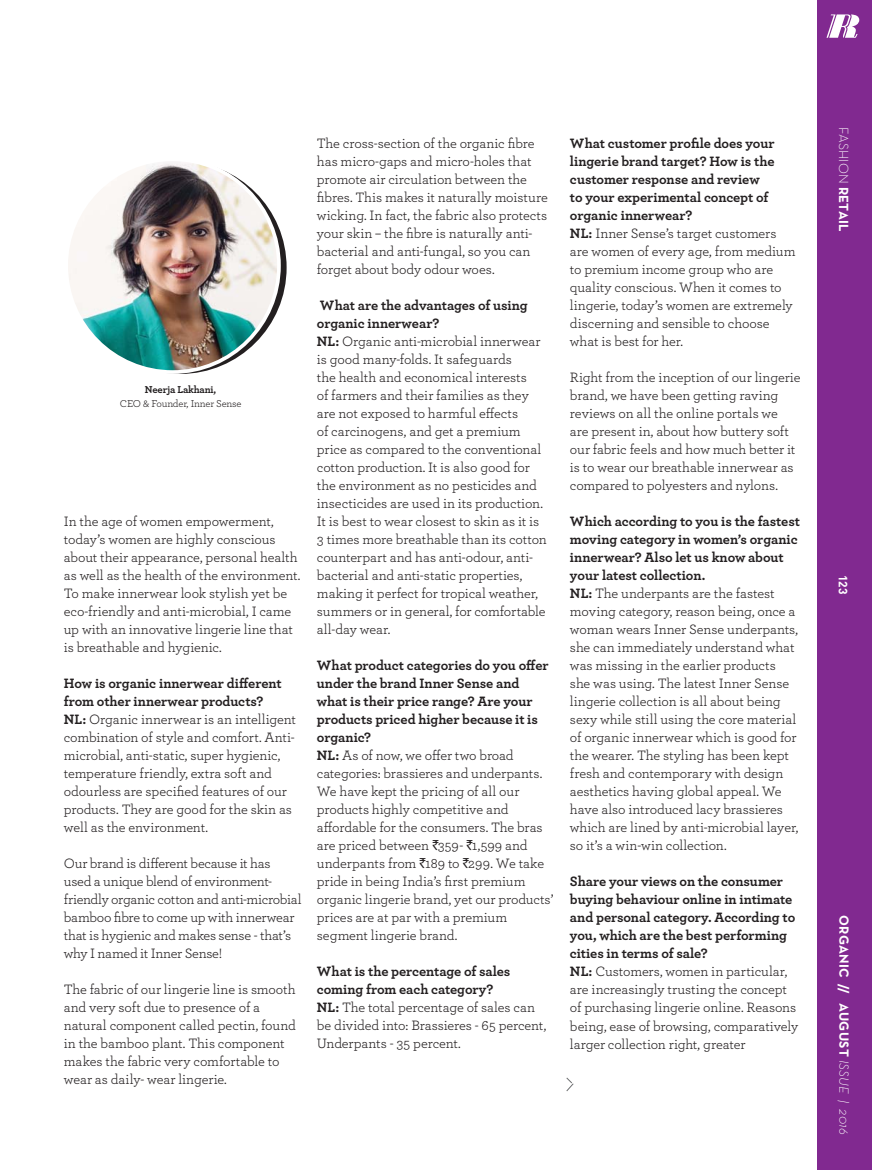
<style>
.page{position:relative;width:872px;height:1170px;background:#fff}
.page>*{position:absolute;margin:0;border:0;box-sizing:border-box;transform-origin:0 0}
.t1{font:14.25px/18px "Archer";letter-spacing:-.01em;color:#231f20}
.t2{font:700 13.5px "Neutra Text";letter-spacing:.02em;color:#fff}
.t3{font:300 13.5px "Neutra Text";letter-spacing:.005em;color:#fff}
.t4{font:700 12px "DIN";color:#fff}
.t5{font:10.5px "Archer";letter-spacing:-.02em;color:#231f20}
.t6{font:700 10.5px "Archer";letter-spacing:-.015em;color:#231f20}
.s1{font-weight:700}
.s2{font-family:"Rupee"}
.s3{font-weight:300;font-style:italic}
</style>
<div class="page">
<div style="left:818px;top:0;width:54px;height:1169px;background:#812990"></div>
<svg style="left:826px;top:14px;width:33px;height:24px"></svg>
<svg style="left:566px;top:1077px;width:8px;height:14px"></svg>
<svg style="left:74px;top:161px;width:212px;height:213px;fill:#231f20"></svg>
<img style="left:66px;top:159px;width:213px;height:213px;border-radius:50%">
<p class="t6" style="left:145px;top:385px;width:73px">Neerja Lakhani,</p>
<p class="t5" style="left:120px;top:399px;width:123px">CEO &amp; Founder, Inner Sense</p>
<p class="t1" style="left:64px;top:513px;width:238px">In the age of women empowerment, today’s women are highly conscious about their appearance, personal health as well as the health of the environment.<br>To make innerwear look stylish yet be eco-friendly and anti-microbial, I came up with an innovative lingerie line that is breathable and hygienic.</p>
<p class="t1" style="left:64px;top:675px;width:234px"><span class="s1">How is organic innerwear different from other innerwear products?<br>NL:</span> Organic innerwear is an intelligent combination of style and comfort. Anti&shy;microbial, anti-static, super hygienic, temperature friendly, extra soft and odourless are specified features of our products. They are good for the skin as well as the environment.</p>
<p class="t1" style="left:64px;top:855px;width:239px">Our brand is different because it has used a unique blend of environment&shy;friendly organic cotton and anti-microbial bamboo fibre to come up with innerwear that is hygienic and makes sense - that’s why I named it Inner Sense!</p>
<p class="t1" style="left:64px;top:982px;width:233px">The fabric of our lingerie line is smooth and very soft due to presence of a natural component called pectin, found in the bamboo plant. This component makes the fabric very comfortable to wear as daily- wear lingerie.</p>
<p class="t1" style="left:317px;top:135px;width:232px">The cross-section of the organic fibre has micro-gaps and micro-holes that promote air circulation between the fibres. This makes it naturally moisture wicking. In fact, the fabric also protects your skin – the fibre is naturally anti&shy;bacterial and anti-fungal, so you can forget about body odour woes.</p>
<p class="t1" style="left:317px;top:297px;width:231px"><span class="s1">What are the advantages of using organic innerwear?<br>NL:</span> Organic anti-microbial innerwear is good many-folds. It safeguards<br>the health and economical interests<br>of farmers and their families as they are not exposed to harmful effects<br>of carcinogens, and get a premium price as compared to the conventional cotton production. It is also good for the environment as no pesticides and insecticides are used in its production.<br>It is best to wear closest to skin as it is 3 times more breathable than its cotton counterpart and has anti-odour, anti&shy;bacterial and anti-static properties, making it perfect for tropical weather, summers or in general, for comfortable all-day wear.</p>
<p class="t1" style="left:317px;top:658px;width:238px"><span class="s1">What product categories do you offer under the brand Inner Sense and what is their price range? Are your products priced higher because it is organic?<br>NL:</span> As of now, we offer two broad categories: brassieres and underpants.<br>We have kept the pricing of all our products highly competitive and affordable for the consumers. The bras are priced between <span class="s2">`</span>359- <span class="s2">`</span>1,599 and underpants from <span class="s2">`</span>189 to <span class="s2">`</span>299. We take pride in being India’s first premium organic lingerie brand, yet our products’ prices are at par with a premium segment lingerie brand.</p>
<p class="t1" style="left:317px;top:964px;width:231px"><span class="s1">What is the percentage of sales coming from each category?<br>NL:</span> The total percentage of sales can be divided into: Brassieres - 65 percent,<br>Underpants - 35 percent.</p>
<p class="t1" style="left:570px;top:136px;width:227px"><span class="s1">What customer profile does your lingerie brand target? How is the customer response and review<br>to your experimental concept of organic innerwear?<br>NL:</span> Inner Sense’s target customers are women of every age, from medium to premium income group who are quality conscious. When it comes to lingerie, today’s women are extremely discerning and sensible to choose what is best for her.</p>
<p class="t1" style="left:570px;top:370px;width:232px">Right from the inception of our lingerie brand, we have been getting raving reviews on all the online portals we<br>are present in, about how buttery soft our fabric feels and how much better it is to wear our breathable innerwear as compared to polyesters and nylons.</p>
<p class="t1" style="left:570px;top:514px;width:232px"><span class="s1">Which according to you is the fastest moving category in women’s organic innerwear? Also let us know about your latest collection.<br>NL:</span> The underpants are the fastest moving category, reason being, once a woman wears Inner Sense underpants, she can immediately understand what was missing in the earlier products<br>she was using. The latest Inner Sense lingerie collection is all about being sexy while still using the core material of organic innerwear which is good for the wearer. The styling has been kept fresh and contemporary with design aesthetics having global appeal. We have also introduced lacy brassieres which are lined by anti-microbial layer, so it’s a win-win collection.</p>
<p class="t1" style="left:570px;top:874px;width:230px"><span class="s1">Share your views on the consumer buying behaviour online in intimate and personal category. According to you, which are the best performing cities in terms of sale?<br>NL:</span> Customers, women in particular, are increasingly trusting the concept of purchasing lingerie online. Reasons being, ease of browsing, comparatively larger collection right, greater</p>
<p class="t3" style="left:848px;top:127px;width:106px;rotate:90deg">FASHION <span class="s1">RETAIL</span></p>
<p class="t4" style="left:847px;top:575px;width:21px;rotate:90deg">123</p>
<p class="t2" style="left:849px;top:914px;width:221px;rotate:90deg">ORGANIC // AUGUST <span class="s3">ISSUE | 2016</span></p>
</div>
